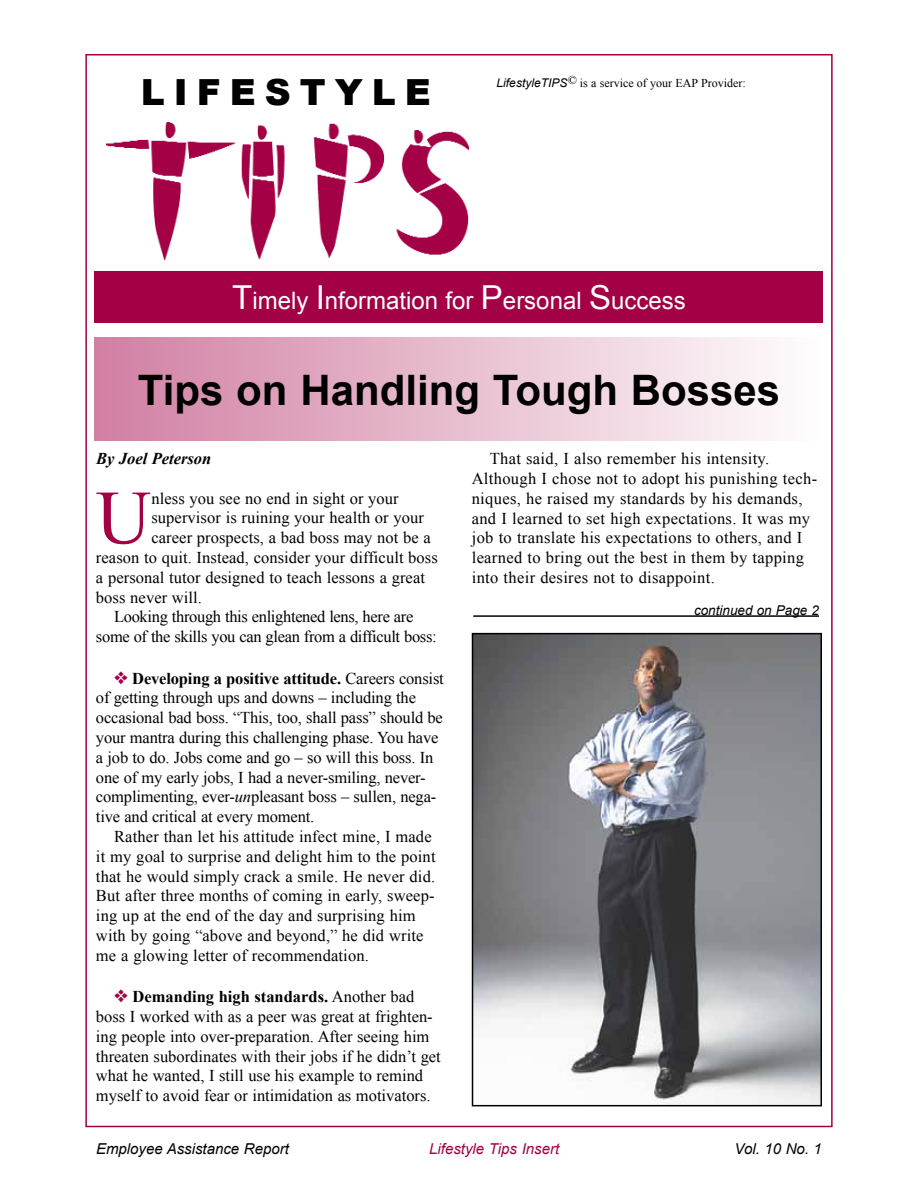
<style>
.page{position:relative;width:918px;height:1188px;background:#fff}
.page>*{position:absolute;margin:0;border:0;box-sizing:border-box;transform-origin:0 0}
.t1{font:76.35px "Times New Roman";color:#a30046}
.t2{font:700 42px "Arial";color:#000}
.t3{font:900 36px "Arial";letter-spacing:.25em;color:#000}
.t4{font:24px "Arial";color:#fff}
.t5{font:16.5px/19.8px "Times New Roman";letter-spacing:.005em;color:#000}
.t6{font:16.5px "Times New Roman";letter-spacing:-.02em;color:#000}
.t7{font:italic 700 16.5px "Times New Roman";color:#000}
.t8{font:italic 15px "Arial";color:#000}
.t9{font:italic 15px "Arial";color:#a30046}
.t10{font:italic 13.5px "Arial";color:#000}
.t11{font:12px "Times New Roman";color:#000}
.s1{font-family:"Arial";font-style:italic}
.s2{font-size:33px}
.s3{color:#a30046}
.s4{font-weight:700}
.s5{font-style:italic}
</style>
<div class="page">
<div style="left:94px;top:271px;width:730px;height:52px;background:#a30046"></div>
<div style="left:95px;top:338px;width:729px;height:103px;background:linear-gradient(to right,#d17fa3,#fffefe)"></div>
<img style="left:106px;top:122px;width:363px;height:138px">
<img style="left:475px;top:636px;width:344px;height:467px">
<div style="left:472px;top:633px;width:350px;height:473px;border:2px solid #000"></div>
<hr style="left:473px;top:615px;width:346px;height:2px;background:#000">
<h3 class="t3" style="left:141px;top:66px;width:292px">LIFESTYLE</h3>
<p class="t11" style="left:497px;top:75px;width:251px"><span class="s1">LifestyleTIPS</span><sup>©</sup> is a service of your EAP Provider:</p>
<h3 class="t4" style="left:232px;top:285px;width:455px"><span class="s2">T</span>imely <span class="s2">I</span>nformation for <span class="s2">P</span>ersonal <span class="s2">S</span>uccess</h3>
<h2 class="t2" style="left:138px;top:362px;width:644px">Tips on Handling Tough Bosses</h2>
<p class="t7" style="left:96px;top:447px;width:117px">By Joel Peterson</p>
<h1 class="t1" style="left:96px;top:466px;width:57px">U</h1>
<p class="t5" style="left:151px;top:488px;width:249px">nless you see no end in sight or your</p>
<p class="t5" style="left:151px;top:508px;width:274px">supervisor is ruining your health or your</p>
<p class="t5" style="left:151px;top:527px;width:281px">career prospects, a bad boss may not be a</p>
<p class="t5" style="left:96px;top:547px;width:343px">reason to quit. Instead, consider your difficult boss</p>
<p class="t5" style="left:96px;top:567px;width:331px">a personal tutor designed to teach lessons a great</p>
<p class="t5" style="left:96px;top:587px;width:108px">boss never will.</p>
<p class="t6" style="left:114px;top:606px;width:301px">Looking through this enlightened lens, here are</p>
<p class="t6" style="left:96px;top:625px;width:342px">some of the skills you can glean from a difficult boss:</p>
<p class="t5" style="left:96px;top:668px;width:349px;text-indent:18px"><span class="s3">❖</span> <span class="s4">Developing a positive attitude.</span> Careers consist of getting through ups and downs – including the occasional bad boss. “This, too, shall pass” should be your mantra during this challenging phase. You have a job to do. Jobs come and go – so will this boss. In one of my early jobs, I had a never-smiling, never&shy;complimenting, ever-<span class="s5">un</span>pleasant boss – sullen, nega&shy;tive and critical at every moment.</p>
<p class="t5" style="left:96px;top:826px;width:341px;text-indent:18px">Rather than let his attitude infect mine, I made it my goal to surprise and delight him to the point that he would simply crack a smile. He never did.<br>But after three months of coming in early, sweep&shy;ing up at the end of the day and surprising him with by going “above and beyond,” he did write me a glowing letter of recommendation.</p>
<p class="t5" style="left:96px;top:986px;width:346px;text-indent:18px"><span class="s3">❖</span> <span class="s4">Demanding high standards.</span> Another bad boss I worked with as a peer was great at frighten&shy;ing people into over-preparation. After seeing him threaten subordinates with their jobs if he didn’t get what he wanted, I still use his example to remind myself to avoid fear or intimidation as motivators.</p>
<p class="t5" style="left:472px;top:448px;width:347px;text-indent:18px">That said, I also remember his intensity.<br>Although I chose not to adopt his punishing tech&shy;niques, he raised my standards by his demands, and I learned to set high expectations. It was my job to translate his expectations to others, and I learned to bring out the best in them by tapping into their desires not to disappoint.</p>
<p class="t10" style="left:694px;top:602px;width:126px">continued on Page 2</p>
<p class="t8" style="left:96px;top:1139px;width:194px">Employee Assistance Report</p>
<p class="t9" style="left:429px;top:1139px;width:131px">Lifestyle Tips Insert</p>
<p class="t8" style="left:735px;top:1139px;width:89px">Vol. 10 No. 1</p>
</div>
